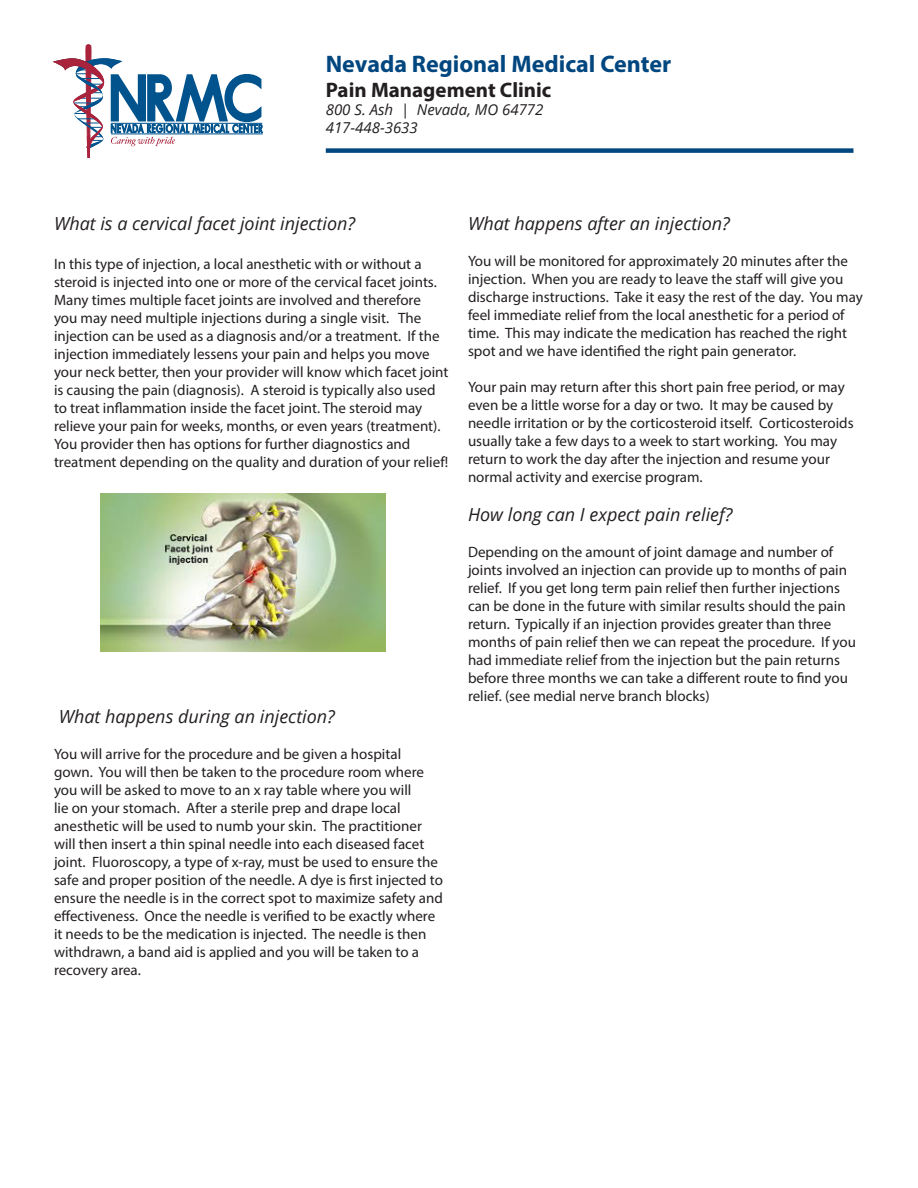
<style>
.page{position:relative;width:918px;height:1188px;background:#fff}
.page>*{position:absolute;margin:0;border:0;box-sizing:border-box;transform-origin:0 0}
.t1{font:700 24px "Myriad Pro";color:#00467f}
.t2{font:700 21px "Myriad Pro";color:#231f20}
.t3{font:italic 18px "Open Sans";color:#231f20}
.t4{font:15px/18px "Myriad Pro";color:#231f20}
.t5{font:italic 15px "Open Sans";color:#231f20}
</style>
<div class="page">
<svg style="left:54px;top:45px;width:209px;height:113px"></svg>
<div style="left:326px;top:148px;width:527px;height:5px;background:#00467f"></div>
<img style="left:101px;top:493px;width:285px;height:158px">
<p class="t1" style="left:326px;top:48px;width:347px">Nevada Regional Medical Center</p>
<p class="t2" style="left:326px;top:76px;width:227px">Pain Management Clinic</p>
<p class="t5" style="left:326px;top:99px;width:219px">800 S. Ash | Nevada, MO 64772</p>
<p class="t5" style="left:326px;top:117px;width:94px">417-448-3633</p>
<p class="t3" style="left:54px;top:211px;width:303px">What is a cervical facet joint injection?</p>
<p class="t4" style="left:54px;top:255px;width:396px">In this type of injection, a local anesthetic with or without a steroid is injected into one or more of the cervical facet joints.<br>Many times multiple facet joints are involved and therefore<br>you may need multiple injections during a single visit. The injection can be used as a diagnosis and/or a treatment. If the injection immediately lessens your pain and helps you move your neck better, then your provider will know which facet joint is causing the pain (diagnosis). A steroid is typically also used to treat inflammation inside the facet joint. The steroid may relieve your pain for weeks, months, or even years (treatment).<br>You provider then has options for further diagnostics and treatment depending on the quality and duration of your relief!</p>
<p class="t3" style="left:59px;top:704px;width:278px">What happens during an injection?</p>
<p class="t4" style="left:54px;top:745px;width:391px">You will arrive for the procedure and be given a hospital gown. You will then be taken to the procedure room where you will be asked to move to an x ray table where you will<br>lie on your stomach. After a sterile prep and drape local anesthetic will be used to numb your skin. The practitioner will then insert a thin spinal needle into each diseased facet joint. Fluoroscopy, a type of x-ray, must be used to ensure the safe and proper position of the needle. A dye is first injected to ensure the needle is in the correct spot to maximize safety and effectiveness. Once the needle is verified to be exactly where it needs to be the medication is injected. The needle is then withdrawn, a band aid is applied and you will be taken to a recovery area.</p>
<p class="t3" style="left:468px;top:211px;width:264px">What happens after an injection?</p>
<p class="t4" style="left:468px;top:252px;width:396px">You will be monitored for approximately 20 minutes after the injection. When you are ready to leave the staff will give you discharge instructions. Take it easy the rest of the day. You may feel immediate relief from the local anesthetic for a period of time. This may indicate the medication has reached the right spot and we have identified the right pain generator.</p>
<p class="t4" style="left:468px;top:378px;width:387px">Your pain may return after this short pain free period, or may even be a little worse for a day or two. It may be caused by needle irritation or by the corticosteroid itself. Corticosteroids usually take a few days to a week to start working. You may return to work the day after the injection and resume your normal activity and exercise program.</p>
<p class="t3" style="left:468px;top:503px;width:266px">How long can I expect pain relief?</p>
<p class="t4" style="left:468px;top:543px;width:390px">Depending on the amount of joint damage and number of joints involved an injection can provide up to months of pain relief. If you get long term pain relief then further injections can be done in the future with similar results should the pain return. Typically if an injection provides greater than three months of pain relief then we can repeat the procedure. If you had immediate relief from the injection but the pain returns before three months we can take a different route to find you relief. (see medial nerve branch blocks)</p>
</div>
